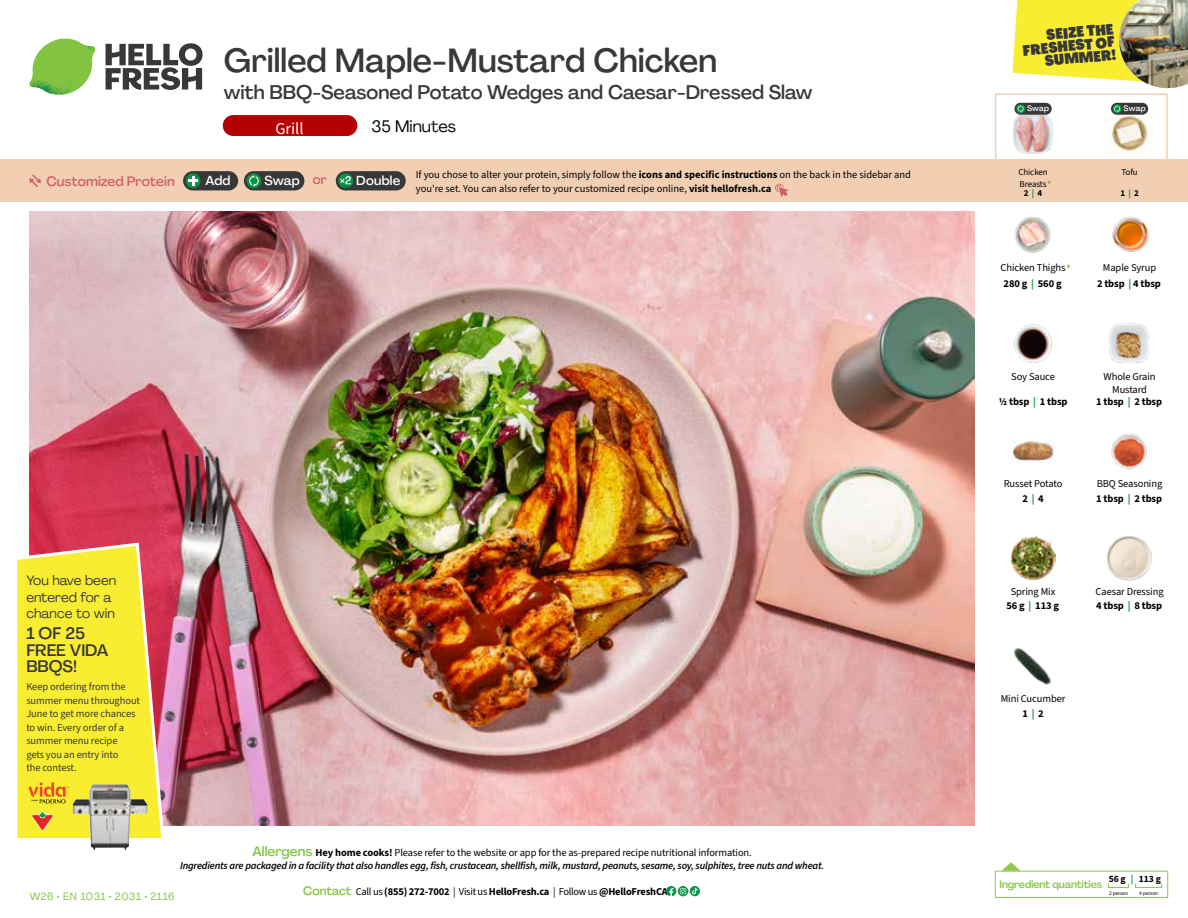
<style>
.page{position:relative;width:1188px;height:918px;background:#fff}
.page>*{position:absolute;margin:0;border:0;box-sizing:border-box;transform-origin:0 0}
.t1{font:500 33px "Agrandir";color:#383839}
.t2{font:500 19.5px "Agrandir";color:#383839}
.t3{font:500 16.5px/16.5px "Agrandir";color:#383839}
.t4{font:16.5px "Agrandir";color:#000}
.t5{font:16.5px "Source Sans 3";color:#fff}
.t6{font:900 14.7px/12.9px "Agrandir Tight";color:#383839;text-align:right}
.t7{font:13.5px/16.5px "Agrandir";color:#383839}
.t8{font:500 13.5px "Agrandir";color:#d15f6a}
.t9{font:500 12.9px "Agrandir";letter-spacing:.015em;color:#fff}
.t10{font:10.5px/14.9px "Source Sans 3";letter-spacing:-.01em;color:#000;text-align:center}
.t11{font:italic 600 10.5px/13.5px "Source Sans 3";letter-spacing:-.02em;color:#000;text-align:center}
.t12{font:10.5px/13.5px "Source Sans 3";letter-spacing:-.01em;color:#383839}
.t13{font:700 10.5px "Source Sans 3";letter-spacing:-.02em;color:#000}
.t14{font:500 10.5px "Agrandir";letter-spacing:-.01em;color:#82c341}
.t15{font:10.5px "Agrandir";letter-spacing:.05em;color:#82c341}
.t16{font:700 9.6px "Source Sans 3";color:#000}
.t17{font:9px/11.6px "Source Sans 3";letter-spacing:-.01em;color:#000}
.t18{font:700 9px "Source Sans 3";color:#000}
.t19{font:500 7.95px "Agrandir";letter-spacing:.01em;color:#fff}
.t20{font:5.25px "Source Sans 3";letter-spacing:-.01em;color:#000}
.s1{color:#d15f6a}
.s2{font-weight:700}
.s3{font-family:"Agrandir";font-weight:500;font-style:normal;font-size:13.5px;color:#82c341}
.s4{font-weight:700;font-style:normal}
.s5{font-weight:400;font-style:normal}
.s6{font-family:"Agrandir";font-weight:500;font-size:12px;color:#82c341}
.s7{font-weight:400}
.s8{color:#0b9446}
.s9{font-weight:700;color:#0b9446}
</style>
<div class="page">
<svg style="left:106px;top:43px;width:97px;height:47px"></svg>
<svg style="left:34px;top:39px;width:59px;height:38px"></svg>
<img style="left:65px;top:39px;width:30px;height:25px">
<img style="left:33px;top:60px;width:56px;height:10px">
<img style="left:29px;top:64px;width:58px;height:31px">
<img style="left:64px;top:70px;width:25px;height:24px">
<img style="left:30px;top:211px;width:945px;height:615px">
<svg style="left:29px;top:541px;width:137px;height:302px"></svg>
<svg style="left:17px;top:544px;width:146px;height:296px;background:#f0d745"></svg>
<svg style="left:1013px;top:0;width:106px;height:80px;background:#f9ee3f"></svg>
<img style="left:1119px;top:0;width:69px;height:88px">
<svg style="left:690px;top:886px;width:10px;height:10px"></svg>
<svg style="left:666px;top:886px;width:32px;height:10px"></svg>
<svg style="left:1002px;top:862px;width:19px;height:9px"></svg>
<div style="left:995px;top:871px;width:173px;height:27px;border:1px solid #91c84e"></div>
<div style="left:1108px;top:883px;width:21px;height:5px;border:1px solid #91c84e"></div>
<div style="left:1135px;top:883px;width:27px;height:5px;border:1px solid #91c84e"></div>
<img style="left:1014px;top:324px;width:38px;height:39px">
<img style="left:1108px;top:323px;width:41px;height:41px">
<img style="left:1012px;top:440px;width:43px;height:21px">
<img style="left:1111px;top:433px;width:36px;height:36px">
<img style="left:1011px;top:536px;width:45px;height:45px">
<img style="left:1106px;top:536px;width:46px;height:45px">
<img style="left:1014px;top:647px;width:37px;height:38px">
<img style="left:1112px;top:216px;width:37px;height:36px">
<img style="left:1014px;top:217px;width:37px;height:36px">
<div style="left:0;top:160px;width:1188px;height:42px;background:#f2cfb3"></div>
<svg style="left:29px;top:174px;width:12px;height:13px"></svg>
<div style="left:336px;top:171px;width:70px;height:19px;background:#383839;border-radius:10px"></div>
<svg style="left:338px;top:173px;width:15px;height:15px"></svg>
<div style="left:341px;top:180px;width:11px;height:11px;background:#000;opacity:.35"></div>
<svg style="left:339px;top:176px;width:12px;height:8px"></svg>
<div style="left:244px;top:171px;width:60px;height:19px;background:#383839;border-radius:10px"></div>
<div style="left:247px;top:173px;width:14px;height:15px;background:#0b9446;border-radius:50%"></div>
<svg style="left:249px;top:175px;width:10px;height:12px"></svg>
<div style="left:183px;top:171px;width:55px;height:19px;background:#383839;border-radius:10px"></div>
<div style="left:186px;top:173px;width:14px;height:15px;background:#0b9446;border-radius:50%"></div>
<svg style="left:188px;top:176px;width:10px;height:10px"></svg>
<svg style="left:775px;top:183px;width:13px;height:14px"></svg>
<div style="left:995px;top:94px;width:173px;height:69px;border:2px solid #f2cfb3"></div>
<img style="left:1107px;top:111px;width:42px;height:43px">
<img style="left:1013px;top:115px;width:40px;height:39px">
<div style="left:1111px;top:103px;width:37px;height:12px;background:#383839;border-radius:6px"></div>
<svg style="left:1113px;top:104px;width:9px;height:9px"></svg>
<svg style="left:1114px;top:105px;width:6px;height:7px"></svg>
<div style="left:1014px;top:103px;width:38px;height:12px;background:#383839;border-radius:6px"></div>
<svg style="left:1016px;top:104px;width:9px;height:9px"></svg>
<svg style="left:1018px;top:105px;width:6px;height:7px"></svg>
<div style="left:223px;top:115px;width:134px;height:21px;background:#b40000;border-radius:10px"></div>
<h1 class="t1" style="left:224px;top:40px;width:495px">Grilled Maple-Mustard Chicken</h1>
<h2 class="t2" style="left:224px;top:80px;width:590px">with BBQ-Seasoned Potato Wedges and Caesar-Dressed Slaw</h2>
<h3 class="t4" style="left:372px;top:116px;width:86px">35 Minutes</h3>
<h3 class="t5" style="left:275px;top:118px;width:30px">Grill</h3>
<p class="t8" style="left:46px;top:173px;width:130px">Customized Protein</p>
<p class="t9" style="left:205px;top:172px;width:27px">Add</p>
<p class="t9" style="left:264px;top:172px;width:64px">Swap <span class="s1">or</span></p>
<p class="t9" style="left:356px;top:172px;width:45px">Double</p>
<p class="t10" style="left:416px;top:168px;width:497px;line-height:13.5px;text-align:left">If you chose to alter your protein, simply follow the <span class="s2">icons and specific instructions</span> on the back in the sidebar and you're set. You can also refer to your customized recipe online, <span class="s2">visit hellofresh.ca</span></p>
<p class="t7" style="left:26px;top:572px;width:91px">You have been entered for a chance to win</p>
<h3 class="t3" style="left:26px;top:625px;width:83px">1 OF 25<br>FREE VIDA<br>BBQS!</h3>
<p class="t12" style="left:26px;top:680px;width:115px">Keep ordering from the summer menu throughout<br>June to get more chances to win. Every order of a summer menu recipe<br>gets you an entry into<br>the contest.</p>
<p class="t11" style="left:180px;top:845px;width:646px"><span class="s3">Allergens</span> <span class="s4">Hey home cooks!</span> <span class="s5">Please refer to the website or app for the as-prepared recipe nutritional information.<br></span>Ingredients are packaged in a facility that also handles egg, fish, crustacean, shellfish, milk, mustard, peanuts, sesame, soy, sulphites, tree nuts and wheat.</p>
<p class="t15" style="left:30px;top:890px;width:146px">W26 • EN 1031 • 2031 • 2116</p>
<p class="t13" style="left:303px;top:885px;width:366px"><span class="s6">Contact</span> <span class="s7">Call us</span> (855) 272-7002 <span class="s7">| Visit us</span> HelloFresh.ca <span class="s7">| Follow us</span> @HelloFreshCA</p>
<h3 class="t6" style="left:1021px;top:31px;width:94px;rotate:-5deg">SEIZE THE<br>FRESHEST OF<br>SUMMER!</h3>
<p class="t19" style="left:1027px;top:104px;width:24px">Swap</p>
<p class="t19" style="left:1124px;top:104px;width:24px">Swap</p>
<p class="t17" style="left:1018px;top:166px;width:31px">Chicken<br>Breasts</p>
<p class="t18" style="left:1024px;top:187px;width:20px">2 <span class="s8">|</span> 4</p>
<p class="t10" style="left:1001px;top:259px;width:67px;line-height:16.4px;text-align:left">Chicken Thighs<br><span class="s2">280 g</span> <span class="s9">|</span> <span class="s2">560 g</span></p>
<p class="t17" style="left:1121px;top:166px;width:18px">Tofu</p>
<p class="t18" style="left:1120px;top:187px;width:20px">1 <span class="s8">|</span> 2</p>
<p class="t10" style="left:1097px;top:259px;width:65px;line-height:16.4px">Maple Syrup<br><span class="s2">2 tbsp</span> <span class="s9">|</span> <span class="s2">4 tbsp</span></p>
<p class="t10" style="left:1011px;top:369px;width:45px">Soy Sauce</p>
<p class="t13" style="left:999px;top:395px;width:71px">1/2 tbsp <span class="s8">|</span> 1 tbsp</p>
<p class="t10" style="left:1104px;top:370px;width:54px;line-height:13.5px">Whole Grain<br>Mustard</p>
<p class="t13" style="left:1096px;top:395px;width:67px">1 tbsp <span class="s8">|</span> 2 tbsp</p>
<p class="t10" style="left:1004px;top:476px;width:60px">Russet Potato<br><span class="s2">2</span> <span class="s9">|</span> <span class="s2">4</span></p>
<p class="t10" style="left:1096px;top:476px;width:68px;text-align:left">BBQ Seasoning<br><span class="s2">1 tbsp</span> <span class="s9">|</span> <span class="s2">2 tbsp</span></p>
<p class="t10" style="left:1006px;top:584px;width:54px">Spring Mix<br><span class="s2">56 g</span> <span class="s9">|</span> <span class="s2">113 g</span></p>
<p class="t10" style="left:1096px;top:584px;width:70px;text-align:left">Caesar Dressing<br><span class="s2">4 tbsp</span> <span class="s9">|</span> <span class="s2">8 tbsp</span></p>
<p class="t10" style="left:1001px;top:691px;width:66px">Mini Cucumber<br><span class="s2">1</span> <span class="s9">|</span> <span class="s2">2</span></p>
<p class="t16" style="left:1109px;top:872px;width:54px">56 g <span class="s8">|</span> 113 g</p>
<p class="t20" style="left:1109px;top:890px;width:20px">2 person</p>
<p class="t20" style="left:1139px;top:890px;width:20px">4 person</p>
<p class="t14" style="left:1000px;top:878px;width:104px">Ingredient quantities</p>
</div>
